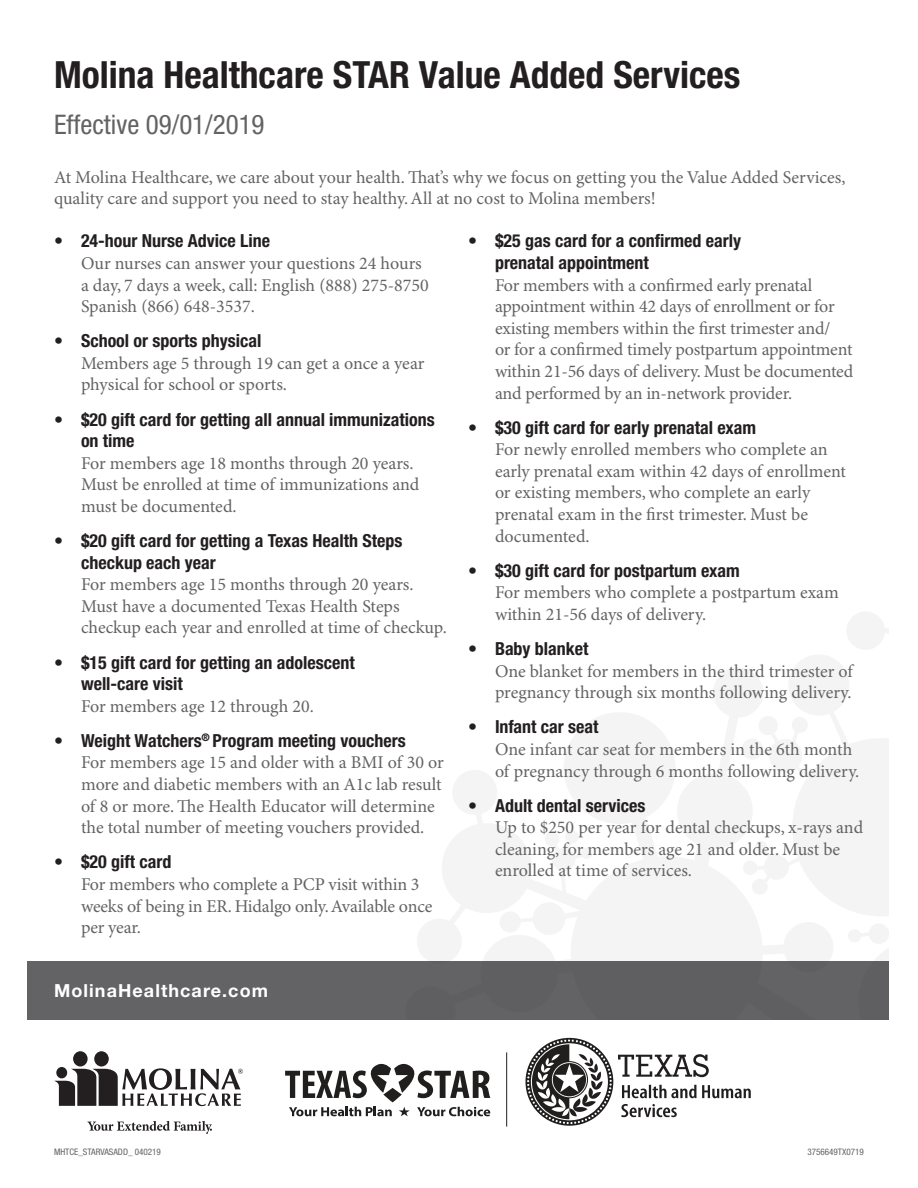
<style>
.page{position:relative;width:918px;height:1188px;background:#fff}
.page>*{position:absolute;margin:0;border:0;box-sizing:border-box;transform-origin:0 0}
.t1{font:700 condensed 37.5px "Helvetica Neue";color:#231f20}
.t2{font:condensed 27px "Helvetica Neue";color:#636366}
.t3{font:18px/21.6px "Minion Pro";letter-spacing:-.005em;color:#636366}
.t4{font:700 condensed 18px/21.6px "Helvetica Neue";color:#231f20}
.Website{font:700 18px "Helvetica Neue";letter-spacing:.06em;color:#fff}
.Part_Number{font:condensed 9px "Helvetica Neue";color:#636366}
.s1{font-family:"Helvetica Neue";font-weight:700;font-stretch:condensed;color:#231f20}
.s2{font-family:"Minion Pro";font-weight:400;font-stretch:normal;color:#636366}
</style>
<div class="page">
<div style="left:27px;top:961px;width:862px;height:58px;background:#636366"></div>
<svg style="left:417px;top:612px;width:472px;height:349px"></svg>
<svg style="left:87px;top:1121px;width:125px;height:13px"></svg>
<div style="left:94px;top:1051px;width:15px;height:16px;background:#231f20;border-radius:50%"></div>
<div style="left:73px;top:1051px;width:15px;height:15px;background:#231f20;border-radius:50%"></div>
<svg style="left:54px;top:1068px;width:189px;height:38px"></svg>
<div style="left:56px;top:1067px;width:11px;height:11px;background:#231f20;border-radius:50%"></div>
<hr style="left:506px;top:1052px;width:1px;height:75px;background:#211e1e">
<svg style="left:285px;top:1063px;width:205px;height:53px"></svg>
<svg style="left:525px;top:1038px;width:226px;height:88px"></svg>
<p class="t1" style="left:54px;top:52px;width:688px">Molina Healthcare STAR Value Added Services</p>
<p class="t2" style="left:54px;top:109px;width:212px">Effective 09/01/2019</p>
<p class="t3" style="left:54px;top:167px;width:793px">At Molina Healthcare, we care about your health. That’s why we focus on getting you the Value Added Services, quality care and support you need to stay healthy. All at no cost to Molina members!</p>
<p class="t3" style="left:81px;top:232px;width:349px;text-indent:-27px"><span class="s1">• 24-hour Nurse Advice Line<br></span>Our nurses can answer your questions 24 hours a day, 7 days a week, call: English (888) 275-8750<br>Spanish (866) 648-3537.</p>
<p class="t3" style="left:81px;top:331px;width:345px;text-indent:-27px"><span class="s1">• School or sports physical<br></span>Members age 5 through 19 can get a once a year physical for school or sports.</p>
<p class="t3" style="left:81px;top:410px;width:355px;text-indent:-27px"><span class="s1">• $20 gift card for getting all annual immunizations on time<br></span>For members age 18 months through 20 years.<br>Must be enrolled at time of immunizations and must be documented.</p>
<p class="t3" style="left:81px;top:531px;width:367px;text-indent:-27px"><span class="s1">• $20 gift card for getting a Texas Health Steps checkup each year<br></span>For members age 15 months through 20 years.<br>Must have a documented Texas Health Steps checkup each year and enrolled at time of checkup.</p>
<p class="t4" style="left:81px;top:651px;width:275px;text-indent:-27px">• $15 gift card for getting an adolescent well-care visit<br><span class="s2">For members age 12 through 20.</span></p>
<p class="t3" style="left:81px;top:731px;width:364px;text-indent:-27px"><span class="s1">• Weight Watchers</span><sup>®</sup> <span class="s1">Program meeting vouchers<br></span>For members age 15 and older with a BMI of 30 or more and diabetic members with an A1c lab result of 8 or more. The Health Educator will determine the total number of meeting vouchers provided.</p>
<p class="t3" style="left:81px;top:853px;width:353px;text-indent:-27px"><span class="s1">• $20 gift card<br></span>For members who complete a PCP visit within 3 weeks of being in ER. Hidalgo only. Available once per year.</p>
<p class="t3" style="left:495px;top:232px;width:360px;text-indent:-27px"><span class="s1">• $25 gas card for a confirmed early<br>prenatal appointment<br></span>For members with a confirmed early prenatal appointment within 42 days of enrollment or for existing members within the first trimester and/<br>or for a confirmed timely postpartum appointment within 21-56 days of delivery. Must be documented and performed by an in-network provider.</p>
<p class="t3" style="left:495px;top:418px;width:353px;text-indent:-27px"><span class="s1">• $30 gift card for early prenatal exam<br></span>For newly enrolled members who complete an early prenatal exam within 42 days of enrollment or existing members, who complete an early prenatal exam in the first trimester. Must be documented.</p>
<p class="t3" style="left:495px;top:561px;width:345px;text-indent:-27px"><span class="s1">• $30 gift card for postpartum exam<br></span>For members who complete a postpartum exam within 21-56 days of delivery.</p>
<p class="t3" style="left:495px;top:639px;width:359px;text-indent:-27px"><span class="s1">• Baby blanket<br></span>One blanket for members in the third trimester of pregnancy through six months following delivery.</p>
<p class="t3" style="left:495px;top:718px;width:366px;text-indent:-27px"><span class="s1">• Infant car seat<br></span>One infant car seat for members in the 6th month of pregnancy through 6 months following delivery.</p>
<p class="t3" style="left:495px;top:796px;width:370px;text-indent:-27px"><span class="s1">• Adult dental services<br></span>Up to $250 per year for dental checkups, x-rays and cleaning, for members age 21 and older. Must be enrolled at time of services.</p>
<p class="Website" style="left:54px;top:980px;width:216px">MolinaHealthcare.com</p>
<p class="Part_Number" style="left:54px;top:1147px;width:108px">MHTCE_STARVASADD_ 040219</p>
<p class="Part_Number" style="left:807px;top:1147px;width:58px">3756649TX0719</p>
</div>
